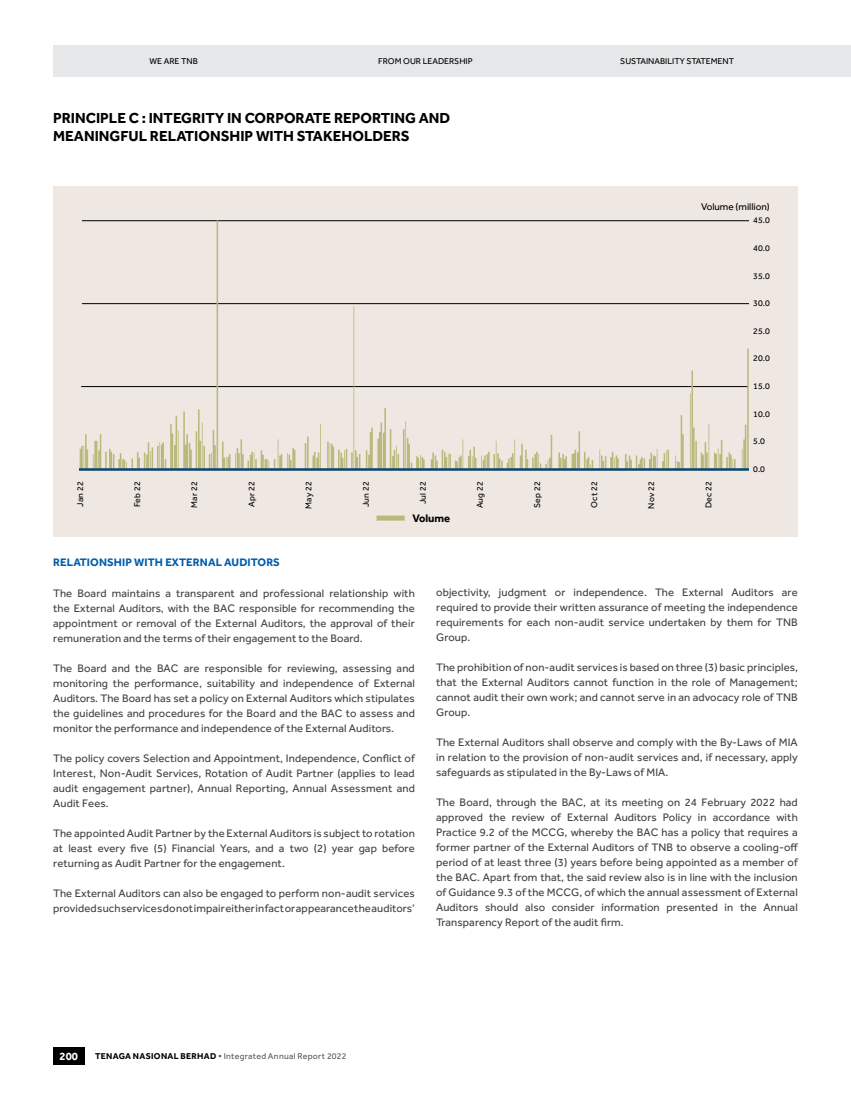
<style>
.page{position:relative;width:851px;height:1099px;background:#fff}
.page>*{position:absolute;margin:0;border:0;box-sizing:border-box;transform-origin:0 0}
.t1{font:700 15px/17.5px "Effra";color:#000}
.t2{font:11.25px/15px "Effra";letter-spacing:.01em;color:#414042;text-align:justify}
.t3{font:700 11.25px "Effra";letter-spacing:.01em;color:#005daa}
.t4{font:700 11.25px "Effra";color:#000}
.t5{font:700 11.25px "Effra";color:#fff}
.t6{font:10px "Effra";color:#000}
.t7{font:8.75px "Effra";color:#000}
.t8{font:8.75px "Effra";letter-spacing:.035em;color:#58595b}
.s1{font-weight:700;color:#000}
.s2{font-weight:700}
</style>
<div class="page">
<div style="left:53px;top:45px;width:797px;height:32px;background:#e6e7e8"></div>
<div style="left:53px;top:1047px;width:31px;height:18px;background:#000"></div>
<div style="left:53px;top:186px;width:744px;height:351px;background:#efe7e1"></div>
<div style="left:376px;top:515px;width:28px;height:5px;background:#bab87b"></div>
<svg style="left:80px;top:220px;width:668px;height:248px"></svg>
<hr style="left:79px;top:468px;width:669px;height:3px;background:#054570">
<p class="t7" style="left:149px;top:56px;width:50px">WE ARE TNB</p>
<p class="t7" style="left:378px;top:56px;width:96px">FROM OUR LEADERSHIP</p>
<p class="t7" style="left:620px;top:56px;width:115px">SUSTAINABILITY STATEMENT</p>
<h1 class="t1" style="left:53px;top:109px;width:398px">PRINCIPLE C : INTEGRITY IN CORPORATE REPORTING AND<br>MEANINGFUL RELATIONSHIP WITH STAKEHOLDERS</h1>
<p class="t6" style="left:701px;top:200px;width:70px">Volume (million)</p>
<p class="t7" style="left:753px;top:215px;width:18px">45.0</p>
<p class="t7" style="left:753px;top:243px;width:18px">40.0</p>
<p class="t7" style="left:753px;top:270px;width:18px">35.0</p>
<p class="t7" style="left:753px;top:298px;width:18px">30.0</p>
<p class="t7" style="left:753px;top:326px;width:18px">25.0</p>
<p class="t7" style="left:753px;top:353px;width:18px">20.0</p>
<p class="t7" style="left:753px;top:381px;width:18px">15.0</p>
<p class="t7" style="left:753px;top:409px;width:18px">10.0</p>
<p class="t7" style="left:753px;top:436px;width:13px">5.0</p>
<p class="t7" style="left:753px;top:464px;width:13px">0.0</p>
<p class="t7" style="left:75px;top:506px;width:27px;rotate:-90deg">Jan 22</p>
<p class="t7" style="left:132px;top:507px;width:27px;rotate:-90deg">Feb 22</p>
<p class="t7" style="left:189px;top:507px;width:27px;rotate:-90deg">Mar 22</p>
<p class="t7" style="left:246px;top:507px;width:27px;rotate:-90deg">Apr 22</p>
<p class="t7" style="left:303px;top:508px;width:28px;rotate:-90deg">May 22</p>
<p class="t7" style="left:360px;top:507px;width:27px;rotate:-90deg">Jun 22</p>
<p class="t7" style="left:417px;top:504px;width:24px;rotate:-90deg">Jul 22</p>
<p class="t7" style="left:475px;top:508px;width:28px;rotate:-90deg">Aug 22</p>
<p class="t7" style="left:532px;top:508px;width:28px;rotate:-90deg">Sep 22</p>
<p class="t7" style="left:589px;top:507px;width:28px;rotate:-90deg">Oct 22</p>
<p class="t7" style="left:646px;top:508px;width:28px;rotate:-90deg">Nov 22</p>
<p class="t7" style="left:703px;top:508px;width:28px;rotate:-90deg">Dec 22</p>
<p class="t4" style="left:412px;top:511px;width:39px">Volume</p>
<p class="t3" style="left:53px;top:555px;width:228px">RELATIONSHIP WITH EXTERNAL AUDITORS</p>
<p class="t2" style="left:53px;top:585px;width:363px">The Board maintains a transparent and professional relationship with the External Auditors, with the BAC responsible for recommending the appointment or removal of the External Auditors, the approval of their remuneration and the terms of their engagement to the Board.</p>
<p class="t2" style="left:53px;top:660px;width:363px">The Board and the BAC are responsible for reviewing, assessing and monitoring the performance, suitability and independence of External Auditors. The Board has set a policy on External Auditors which stipulates the guidelines and procedures for the Board and the BAC to assess and monitor the performance and independence of the External Auditors.</p>
<p class="t2" style="left:53px;top:750px;width:363px">The policy covers Selection and Appointment, Independence, Conflict of Interest, Non-Audit Services, Rotation of Audit Partner (applies to lead audit engagement partner), Annual Reporting, Annual Assessment and Audit Fees.</p>
<p class="t2" style="left:53px;top:825px;width:363px">The appointed Audit Partner by the External Auditors is subject to rotation at least every five (5) Financial Years, and a two (2) year gap before returning as Audit Partner for the engagement.</p>
<p class="t2" style="left:53px;top:885px;width:363px">The External Auditors can also be engaged to perform non-audit services providedsuchservicesdonotimpaireitherinfactorappearancetheauditors’</p>
<p class="t2" style="left:436px;top:584px;width:363px">objectivity, judgment or independence. The External Auditors are required to provide their written assurance of meeting the independence requirements for each non-audit service undertaken by them for TNB Group.</p>
<p class="t2" style="left:436px;top:659px;width:363px">The prohibition of non-audit services is based on three (3) basic principles, that the External Auditors cannot function in the role of Management; cannot audit their own work; and cannot serve in an advocacy role of TNB Group.</p>
<p class="t2" style="left:436px;top:734px;width:363px">The External Auditors shall observe and comply with the By-Laws of MIA in relation to the provision of non-audit services and, if necessary, apply safeguards as stipulated in the By-Laws of MIA.</p>
<p class="t2" style="left:436px;top:794px;width:364px">The Board, through the BAC, at its meeting on 24 February 2022 had approved the review of External Auditors Policy in accordance with Practice 9.2 of the MCCG, whereby the BAC has a policy that requires a former partner of the External Auditors of TNB to observe a cooling-off period of at least three (3) years before being appointed as a member of the BAC. Apart from that, the said review also is in line with the inclusion of Guidance 9.3 of the MCCG, of which the annual assessment of External Auditors should also consider information presented in the Annual Transparency Report of the audit firm.</p>
<p class="t5" style="left:60px;top:1049px;width:20px">200</p>
<p class="t8" style="left:95px;top:1051px;width:253px"><span class="s1">TENAGA NASIONAL BERHAD</span> <span class="s2">•</span> Integrated Annual Report 2022</p>
</div>
